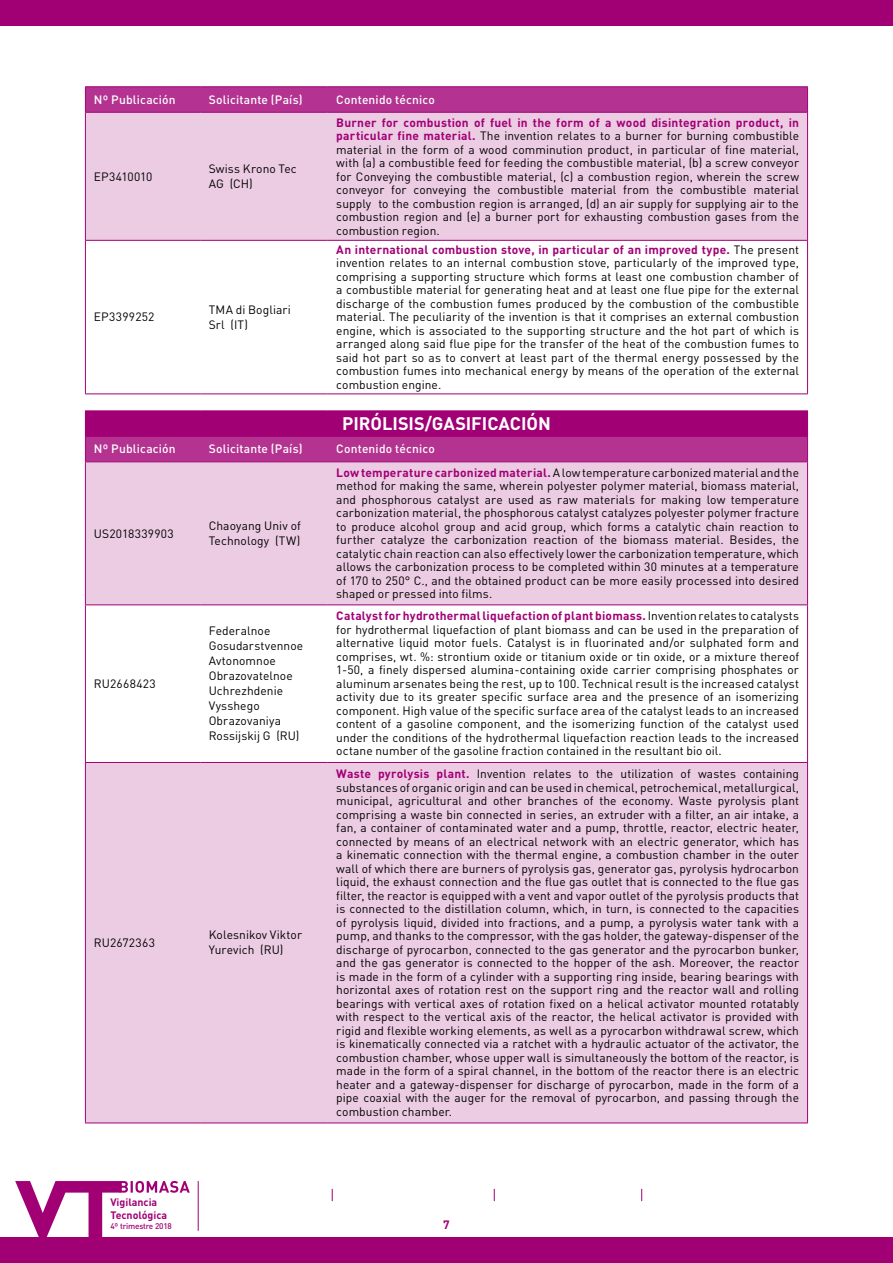
<style>
.page{position:relative;width:893px;height:1263px;background:#fff}
.page>*{position:absolute;margin:0;border:0;box-sizing:border-box;transform-origin:0 0}
.t1{font:700 18px "DIN Pro";color:#fff}
.t2{font:12px/13.5px "DIN Pro";letter-spacing:.005em;color:#000}
.t3{font:500 12px "DIN Pro";letter-spacing:.015em;color:#fff}
.t4{font:700 12px "DIN Pro";color:#a10075}
.t5{font:700 10.65px/12.8px "DIN Pro";color:#a10075}
.t6{font:500 8.1px "DIN Pro";letter-spacing:-.02em;color:#a10075}
.s1{font-weight:700;color:#a10075}
</style>
<div class="page">
<div style="left:0;top:1237px;width:893px;height:26px;background:#a10075"></div>
<hr style="left:198px;top:1181px;width:1px;height:50px;background:#a10075">
<div style="left:0;top:0;width:893px;height:26px;background:#a10075"></div>
<svg style="left:15px;top:1181px;width:175px;height:56px"></svg>
<svg style="left:494px;top:1189px;width:1px;height:12px"></svg>
<svg style="left:332px;top:1189px;width:1px;height:12px"></svg>
<svg style="left:641px;top:1189px;width:1px;height:12px"></svg>
<div style="left:86px;top:113px;width:721px;height:127px;background:#eccce3"></div>
<hr style="left:85px;top:86px;width:115px;height:1px;background:#a10075">
<hr style="left:85px;top:112px;width:115px;height:1px;background:#a10075">
<hr style="left:200px;top:86px;width:128px;height:1px;background:#a10075">
<hr style="left:200px;top:112px;width:128px;height:1px;background:#a10075">
<hr style="left:328px;top:86px;width:480px;height:1px;background:#a10075">
<svg style="left:85px;top:87px;width:723px;height:25px;background:#b33190"></svg>
<hr style="left:328px;top:112px;width:480px;height:1px;background:#a10075">
<hr style="left:85px;top:113px;width:1px;height:127px;background:#a10075">
<hr style="left:807px;top:113px;width:1px;height:127px;background:#a10075">
<hr style="left:85px;top:241px;width:1px;height:152px;background:#a10075">
<hr style="left:85px;top:240px;width:115px;height:1px;background:#a10075">
<hr style="left:200px;top:240px;width:128px;height:1px;background:#a10075">
<hr style="left:328px;top:240px;width:480px;height:1px;background:#a10075">
<hr style="left:807px;top:241px;width:1px;height:152px;background:#a10075">
<hr style="left:85px;top:393px;width:115px;height:1px;background:#a10075">
<hr style="left:200px;top:393px;width:128px;height:1px;background:#a10075">
<hr style="left:328px;top:393px;width:480px;height:1px;background:#a10075">
<svg style="left:86px;top:462px;width:721px;height:660px;fill:#eccce3"></svg>
<hr style="left:85px;top:410px;width:115px;height:1px;background:#a10075">
<hr style="left:200px;top:410px;width:128px;height:1px;background:#a10075">
<hr style="left:328px;top:410px;width:480px;height:1px;background:#a10075">
<svg style="left:85px;top:411px;width:723px;height:51px;background:#aa1882"></svg>
<hr style="left:328px;top:461px;width:480px;height:1px;background:#a10075">
<hr style="left:85px;top:462px;width:1px;height:142px;background:#a10075">
<hr style="left:807px;top:462px;width:1px;height:142px;background:#a10075">
<hr style="left:85px;top:605px;width:1px;height:157px;background:#a10075">
<hr style="left:85px;top:604px;width:115px;height:1px;background:#a10075">
<hr style="left:200px;top:604px;width:128px;height:1px;background:#a10075">
<hr style="left:328px;top:604px;width:480px;height:1px;background:#a10075">
<hr style="left:807px;top:605px;width:1px;height:157px;background:#a10075">
<hr style="left:85px;top:763px;width:1px;height:359px;background:#a10075">
<hr style="left:85px;top:762px;width:115px;height:1px;background:#a10075">
<hr style="left:85px;top:1122px;width:115px;height:1px;background:#a10075">
<hr style="left:200px;top:762px;width:128px;height:1px;background:#a10075">
<hr style="left:200px;top:1122px;width:128px;height:1px;background:#a10075">
<hr style="left:328px;top:762px;width:480px;height:1px;background:#a10075">
<hr style="left:807px;top:763px;width:1px;height:359px;background:#a10075">
<hr style="left:328px;top:1122px;width:480px;height:1px;background:#a10075">
<p class="t3" style="left:94px;top:90px;width:83px">Nº Publicación</p>
<p class="t3" style="left:209px;top:90px;width:95px">Solicitante (País)</p>
<p class="t3" style="left:336px;top:90px;width:100px">Contenido técnico</p>
<p class="t2" style="left:94px;top:168px;width:60px">EP3410010</p>
<p class="t2" style="left:209px;top:160px;width:90px;line-height:15px">Swiss Krono Tec<br>AG (CH)</p>
<p class="t2" style="left:94px;top:309px;width:62px">EP3399252</p>
<p class="t2" style="left:209px;top:301px;width:84px;line-height:15px">TMA di Bogliari<br>Srl (IT)</p>
<p class="t2" style="left:336px;top:114px;width:464px;text-align:justify"><span class="s1">Burner for combustion of fuel in the form of a wood disintegration product, in particular fine material.</span> The invention relates to a burner for burning combustible material in the form of a wood comminution product, in particular of fine material, with (a) a combustible feed for feeding the combustible material, (b) a screw conveyor for Conveying the combustible material, (c) a combustion region, wherein the screw conveyor for conveying the combustible material from the combustible material supply to the combustion region is arranged, (d) an air supply for supplying air to the combustion region and (e) a burner port for exhausting combustion gases from the combustion region.</p>
<p class="t2" style="left:336px;top:242px;width:464px;text-align:justify"><span class="s1">An international combustion stove, in particular of an improved type.</span> The present invention relates to an internal combustion stove, particularly of the improved type, comprising a supporting structure which forms at least one combustion chamber of a combustible material for generating heat and at least one flue pipe for the external discharge of the combustion fumes produced by the combustion of the combustible material. The peculiarity of the invention is that it comprises an external combustion engine, which is associated to the supporting structure and the hot part of which is arranged along said flue pipe for the transfer of the heat of the combustion fumes to said hot part so as to convert at least part of the thermal energy possessed by the combustion fumes into mechanical energy by means of the operation of the external combustion engine.</p>
<h1 class="t1" style="left:342px;top:408px;width:210px">PIRÓLISIS/GASIFICACIÓN</h1>
<p class="t3" style="left:94px;top:439px;width:83px">Nº Publicación</p>
<p class="t3" style="left:209px;top:439px;width:95px">Solicitante (País)</p>
<p class="t3" style="left:336px;top:439px;width:100px">Contenido técnico</p>
<p class="t2" style="left:94px;top:525px;width:81px">US2018339903</p>
<p class="t2" style="left:209px;top:517px;width:94px;line-height:15px">Chaoyang Univ of<br>Technology (TW)</p>
<p class="t2" style="left:94px;top:676px;width:63px">RU2668423</p>
<p class="t2" style="left:209px;top:622px;width:96px;line-height:15px">Federalnoe<br>Gosudarstvennoe<br>Avtonomnoe<br>Obrazovatelnoe<br>Uchrezhdenie<br>Vysshego<br>Obrazovaniya<br>Rossijskij G (RU)</p>
<p class="t2" style="left:94px;top:935px;width:63px">RU2672363</p>
<p class="t2" style="left:209px;top:926px;width:95px;line-height:15px">Kolesnikov Viktor<br>Yurevich (RU)</p>
<p class="t2" style="left:336px;top:465px;width:464px;text-align:justify"><span class="s1">Low temperature carbonized material.</span> A low temperature carbonized material and the method for making the same, wherein polyester polymer material, biomass material, and phosphorous catalyst are used as raw materials for making low temperature carbonization material, the phosphorous catalyst catalyzes polyester polymer fracture to produce alcohol group and acid group, which forms a catalytic chain reaction to further catalyze the carbonization reaction of the biomass material. Besides, the catalytic chain reaction can also effectively lower the carbonization temperature, which allows the carbonization process to be completed within 30 minutes at a temperature of 170 to 250° C., and the obtained product can be more easily processed into desired shaped or pressed into films.</p>
<p class="t2" style="left:336px;top:608px;width:464px;text-align:justify"><span class="s1">Catalyst for hydrothermal liquefaction of plant biomass.</span> Invention relates to catalysts for hydrothermal liquefaction of plant biomass and can be used in the preparation of alternative liquid motor fuels. Catalyst is in fluorinated and/or sulphated form and comprises, wt. %: strontium oxide or titanium oxide or tin oxide, or a mixture thereof 1-50, a finely dispersed alumina-containing oxide carrier comprising phosphates or aluminum arsenates being the rest, up to 100. Technical result is the increased catalyst activity due to its greater specific surface area and the presence of an isomerizing component. High value of the specific surface area of the catalyst leads to an increased content of a gasoline component, and the isomerizing function of the catalyst used under the conditions of the hydrothermal liquefaction reaction leads to the increased octane number of the gasoline fraction contained in the resultant bio oil.</p>
<p class="t2" style="left:336px;top:766px;width:464px;text-align:justify"><span class="s1">Waste pyrolysis plant.</span> Invention relates to the utilization of wastes containing substances of organic origin and can be used in chemical, petrochemical, metallurgical, municipal, agricultural and other branches of the economy. Waste pyrolysis plant comprising a waste bin connected in series, an extruder with a filter, an air intake, a fan, a container of contaminated water and a pump, throttle, reactor, electric heater, connected by means of an electrical network with an electric generator, which has a kinematic connection with the thermal engine, a combustion chamber in the outer wall of which there are burners of pyrolysis gas, generator gas, pyrolysis hydrocarbon liquid, the exhaust connection and the flue gas outlet that is connected to the flue gas filter, the reactor is equipped with a vent and vapor outlet of the pyrolysis products that is connected to the distillation column, which, in turn, is connected to the capacities of pyrolysis liquid, divided into fractions, and a pump, a pyrolysis water tank with a pump, and thanks to the compressor, with the gas holder, the gateway-dispenser of the discharge of pyrocarbon, connected to the gas generator and the pyrocarbon bunker, and the gas generator is connected to the hopper of the ash. Moreover, the reactor is made in the form of a cylinder with a supporting ring inside, bearing bearings with horizontal axes of rotation rest on the support ring and the reactor wall and rolling bearings with vertical axes of rotation fixed on a helical activator mounted rotatably with respect to the vertical axis of the reactor, the helical activator is provided with rigid and flexible working elements, as well as a pyrocarbon withdrawal screw, which is kinematically connected via a ratchet with a hydraulic actuator of the activator, the combustion chamber, whose upper wall is simultaneously the bottom of the reactor, is made in the form of a spiral channel, in the bottom of the reactor there is an electric heater and a gateway-dispenser for discharge of pyrocarbon, made in the form of a pipe coaxial with the auger for the removal of pyrocarbon, and passing through the combustion chamber.</p>
<p class="t5" style="left:110px;top:1194px;width:58px">Vigilancia<br>Tecnológica</p>
<p class="t6" style="left:110px;top:1219px;width:63px">4º trimestre 2018</p>
<p class="t4" style="left:443px;top:1215px;width:8px">7</p>
</div>
